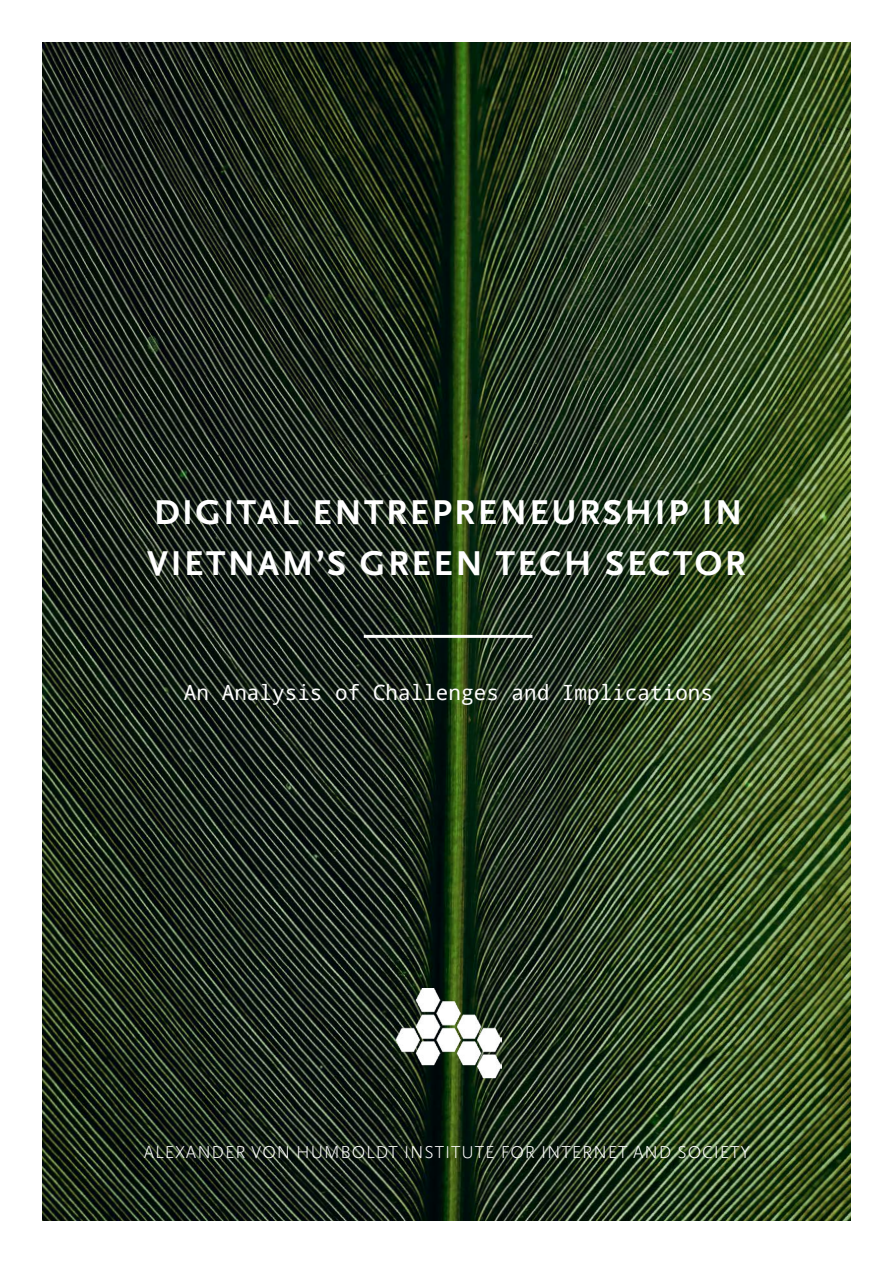
<style>
.page{position:relative;width:893px;height:1263px;background:#fff}
.page>*{position:absolute;margin:0;border:0;box-sizing:border-box;transform-origin:0 0}
.t1{font:700 36px/51.4px "Scala Sans Pro";letter-spacing:.07em;color:#fff}
.t2{font:21px "Droid Sans Mono";color:#fff}
.BIG_HEADER{font:300 18px "Scala Sans Pro";letter-spacing:.05em;color:#fff}
</style>
<div class="page">
<img style="left:43px;top:43px;width:807px;height:1177px">
<img style="left:395px;top:989px;width:106px;height:91px">
<hr style="left:364px;top:635px;width:168px;height:3px;background:#fff">
<p class="t1" style="left:147px;top:487px;width:600px">DIGITAL ENTREPRENEURSHIP IN<br>VIETNAM’S GREEN TECH SECTOR</p>
<p class="t2" style="left:184px;top:677px;width:531px">An Analysis of Challenges and Implications</p>
<h1 class="BIG_HEADER" style="left:144px;top:1141px;width:608px">ALEXANDER VON HUMBOLDT INSTITUTE FOR INTERNET AND SOCIETY</h1>
</div>
